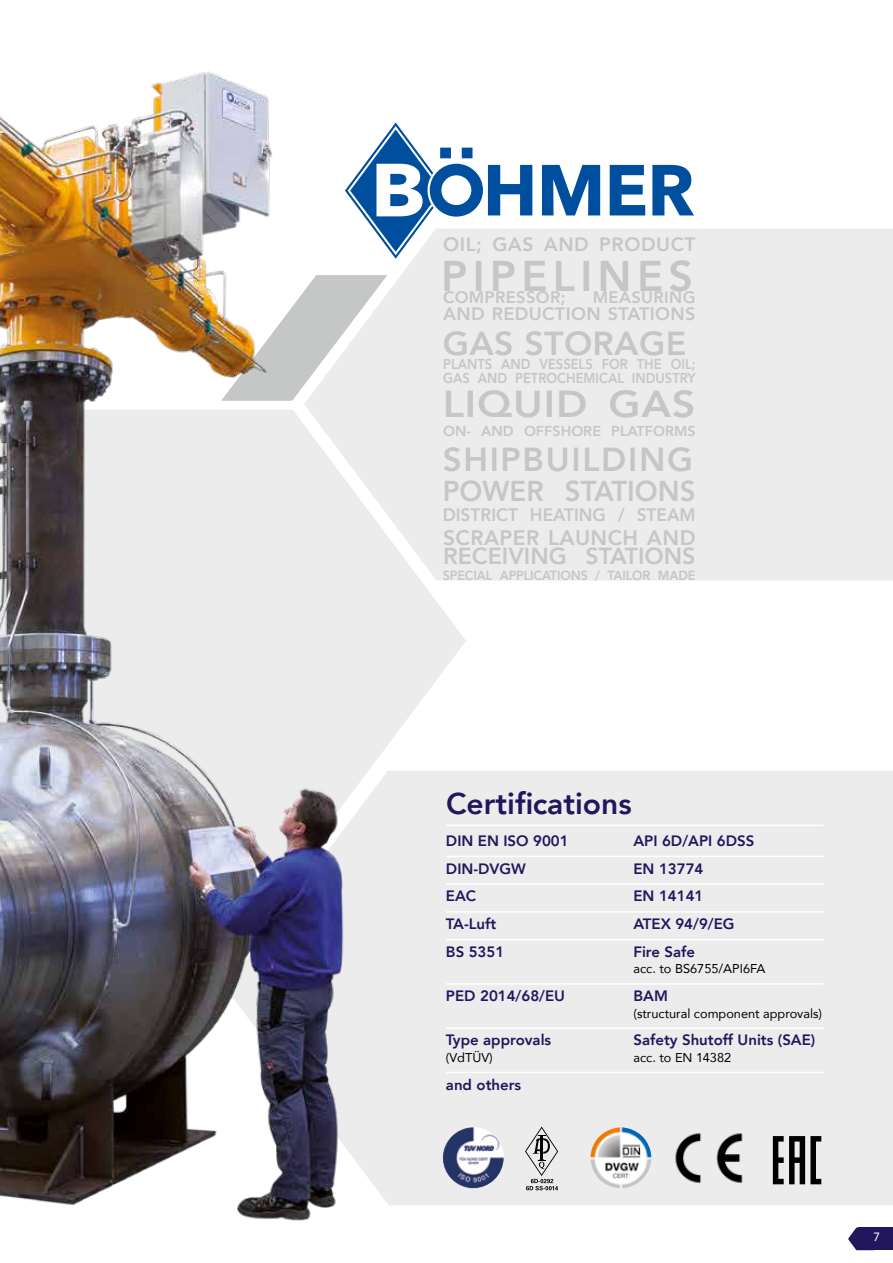
<style>
.page{position:relative;width:893px;height:1263px;background:#fff}
.page>*{position:absolute;margin:0;border:0;box-sizing:border-box;transform-origin:0 0}
.t1{font:800 42.9px "Avenir";letter-spacing:.125em;color:#c5c6c6}
.t2{font:800 37.5px "Avenir";letter-spacing:.02em;color:#c5c6c6;scale:1.1 1}
.t3{font:800 33.15px "Avenir";letter-spacing:.05em;color:#c5c6c6}
.t4{font:800 33.15px "Avenir";letter-spacing:.01em;color:#c5c6c6}
.t5{font:800 30px "Avenir";color:#22165c}
.t6{font:800 28.65px "Avenir";color:#c5c6c6;scale:.96 1}
.t7{font:800 23.25px "Avenir";color:#c5c6c6}
.t8{font:800 21px "Avenir";letter-spacing:.02em;color:#c5c6c6}
.t9{font:800 19.35px "Avenir";letter-spacing:.03em;color:#c5c6c6}
.t10{font:800 18px "Avenir";color:#c5c6c6;scale:.96 1}
.t11{font:800 18px "Avenir";letter-spacing:.02em;color:#c5c6c6}
.t12{font:800 16.5px "Avenir";letter-spacing:.02em;color:#c5c6c6}
.t13{font:800 15px "Avenir";color:#22165c}
.t14{font:800 14.4px/14.4px "Avenir";color:#c5c6c6;scale:.9 1}
.t15{font:800 14.4px "Avenir";color:#c5c6c6}
.t16{font:800 13.2px "Avenir";letter-spacing:-.01em;color:#c5c6c6;scale:.95 1}
.t17{font:12.75px "Avenir";color:#000}
.t18{font:12px "Avenir";color:#fff}
</style>
<div class="page">
<svg style="left:848px;top:1227px;width:11px;height:23px"></svg>
<div style="left:859px;top:1227px;width:34px;height:23px;background:#22165c"></div>
<div style="left:579px;top:771px;width:314px;height:434px;background:#ececed"></div>
<div style="left:579px;top:229px;width:314px;height:351px;background:#ececed"></div>
<img style="left:667px;top:1127px;width:86px;height:61px">
<svg style="left:579px;top:164px;width:115px;height:95px"></svg>
<img style="left:0;top:71px;width:579px;height:1150px">
<svg style="left:525px;top:1126px;width:33px;height:64px;background:#bfbfc0"></svg>
<img style="left:443px;top:1127px;width:61px;height:61px;border-radius:31px">
<img style="left:590px;top:1127px;width:61px;height:61px;border-radius:30px">
<hr style="left:446px;top:824px;width:378px;height:2px;background:#fff">
<hr style="left:446px;top:856px;width:378px;height:1px;background:#fff">
<hr style="left:446px;top:883px;width:378px;height:2px;background:#fff">
<hr style="left:446px;top:911px;width:378px;height:2px;background:#fff">
<hr style="left:446px;top:939px;width:378px;height:1px;background:#fff">
<hr style="left:446px;top:983px;width:378px;height:2px;background:#fff">
<hr style="left:446px;top:1027px;width:378px;height:2px;background:#fff">
<hr style="left:446px;top:1072px;width:378px;height:1px;background:#fff">
<svg style="left:773px;top:1136px;width:48px;height:48px;background:#6c6c6d"></svg>
<p class="t9" style="left:443px;top:229px;width:254px">OIL; GAS AND PRODUCT</p>
<h1 class="t1" style="left:441px;top:243px;width:253px">PIPELINES</h1>
<p class="t12" style="left:443px;top:285px;width:124px">COMPRESSOR;</p>
<p class="t12" style="left:593px;top:285px;width:104px">MEASURING</p>
<p class="t11" style="left:443px;top:299px;width:254px">AND REDUCTION STATIONS</p>
<h3 class="t4" style="left:443px;top:318px;width:245px">GAS STORAGE</h3>
<p class="t14" style="left:443px;top:357px;width:282px">PLANTS AND VESSELS FOR THE OIL;<br>GAS AND PETROCHEMICAL INDUSTRY</p>
<h2 class="t2" style="left:443px;top:375px;width:231px">LIQUID GAS</h2>
<p class="t15" style="left:443px;top:420px;width:254px">ON- AND OFFSHORE PLATFORMS</p>
<h3 class="t3" style="left:443px;top:434px;width:252px">SHIPBUILDING</h3>
<h3 class="t6" style="left:443px;top:469px;width:265px">POWER STATIONS</h3>
<p class="t10" style="left:443px;top:500px;width:265px">DISTRICT HEATING / STEAM</p>
<h3 class="t8" style="left:443px;top:521px;width:254px">SCRAPER LAUNCH AND</h3>
<h3 class="t7" style="left:443px;top:538px;width:254px">RECEIVING STATIONS</h3>
<p class="t16" style="left:443px;top:565px;width:268px">SPECIAL APPLICATIONS / TAILOR MADE</p>
<h3 class="t5" style="left:446px;top:780px;width:187px">Certifications</h3>
<p class="t13" style="left:446px;top:829px;width:124px">DIN EN ISO 9001</p>
<p class="t13" style="left:633px;top:829px;width:122px">API 6D/API 6DSS</p>
<p class="t13" style="left:446px;top:857px;width:81px">DIN-DVGW</p>
<p class="t13" style="left:633px;top:857px;width:71px">EN 13774</p>
<p class="t13" style="left:446px;top:884px;width:32px">EAC</p>
<p class="t13" style="left:633px;top:884px;width:71px">EN 14141</p>
<p class="t13" style="left:446px;top:912px;width:52px">TA-Luft</p>
<p class="t13" style="left:633px;top:912px;width:103px">ATEX 94/9/EG</p>
<p class="t13" style="left:446px;top:940px;width:60px">BS 5351</p>
<p class="t13" style="left:633px;top:940px;width:63px">Fire Safe</p>
<p class="t17" style="left:633px;top:959px;width:134px">acc. to BS6755/API6FA</p>
<p class="t13" style="left:446px;top:984px;width:121px">PED 2014/68/EU</p>
<p class="t13" style="left:633px;top:984px;width:36px">BAM</p>
<p class="t17" style="left:633px;top:1003px;width:190px">(structural component approvals)</p>
<p class="t13" style="left:446px;top:1028px;width:107px">Type approvals</p>
<p class="t13" style="left:633px;top:1028px;width:183px">Safety Shutoff Units (SAE)</p>
<p class="t17" style="left:446px;top:1047px;width:48px">(VdTÜV)</p>
<p class="t17" style="left:633px;top:1047px;width:99px">acc. to EN 14382</p>
<p class="t13" style="left:446px;top:1073px;width:77px">and others</p>
<p class="t18" style="left:873px;top:1227px;width:8px">7</p>
</div>
